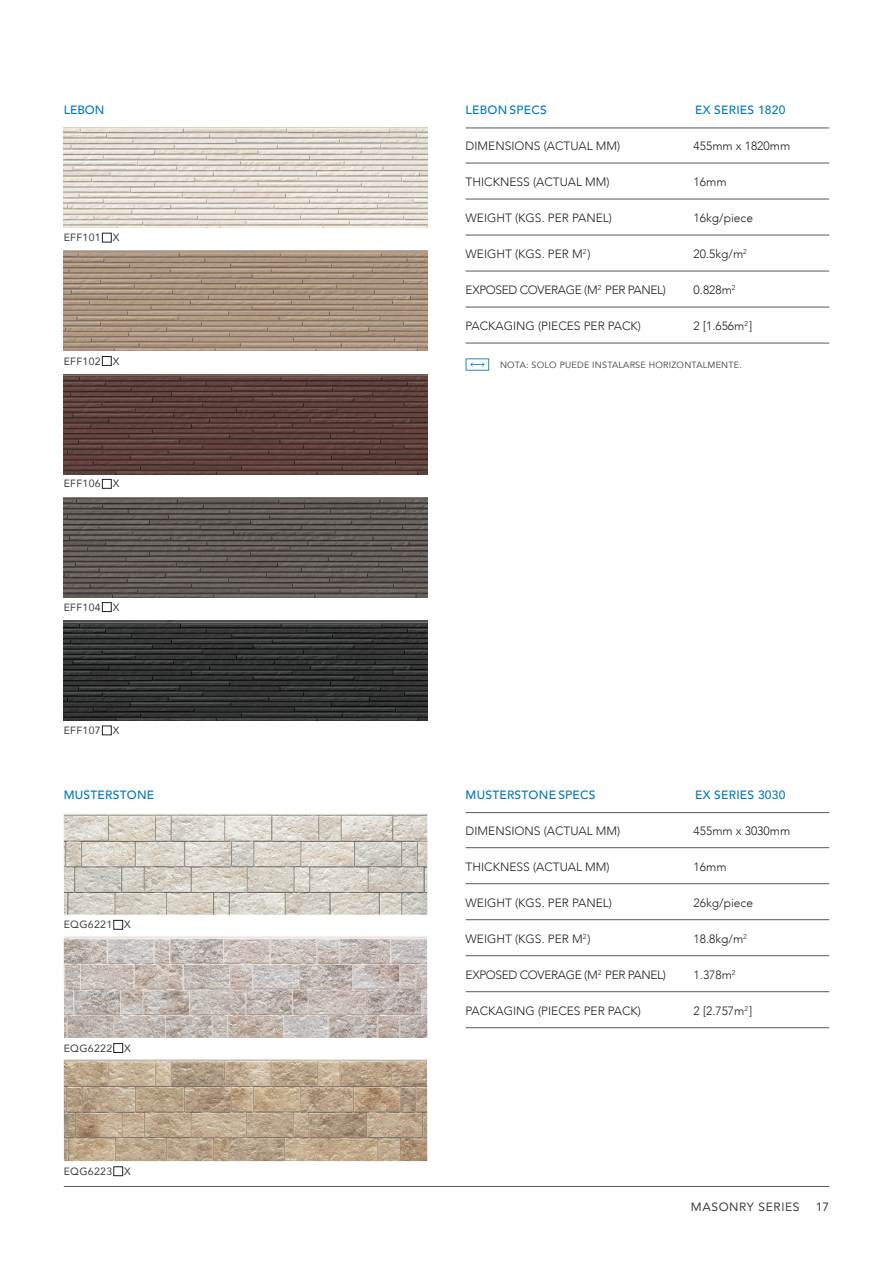
<style>
.page{position:relative;width:893px;height:1263px;background:#fff}
.page>*{position:absolute;margin:0;border:0;box-sizing:border-box;transform-origin:0 0}
.t1{font:300 12px "Avenir";color:#231f20}
.t2{font:500 12px "Avenir";letter-spacing:.02em;color:#0078bf}
.t3{font:300 12px "Avenir";letter-spacing:-.03em;color:#231f20}
.t4{font:12px "Avenir";letter-spacing:.05em;color:#3e3e3f}
.t5{font:10.5px "Avenir";letter-spacing:.03em;color:#3e3e3f}
.t6{font:9px "Avenir";letter-spacing:.025em;color:#3e3e3f}
</style>
<div class="page">
<hr style="left:64px;top:1186px;width:765px;height:1px;background:#57585a">
<div style="left:102px;top:233px;width:9px;height:9px;border:1px solid #231f20"></div>
<div style="left:114px;top:920px;width:9px;height:9px;border:1px solid #231f20"></div>
<div style="left:102px;top:356px;width:9px;height:10px;border:1px solid #231f20"></div>
<div style="left:114px;top:1043px;width:9px;height:10px;border:1px solid #231f20"></div>
<div style="left:102px;top:479px;width:9px;height:9px;border:1px solid #231f20"></div>
<div style="left:114px;top:1166px;width:9px;height:10px;border:1px solid #231f20"></div>
<div style="left:102px;top:602px;width:9px;height:10px;border:1px solid #231f20"></div>
<div style="left:102px;top:726px;width:9px;height:9px;border:1px solid #231f20"></div>
<img style="left:64px;top:251px;width:363px;height:100px">
<img style="left:64px;top:374px;width:363px;height:100px">
<img style="left:64px;top:497px;width:363px;height:100px">
<img style="left:64px;top:621px;width:363px;height:100px">
<img style="left:64px;top:128px;width:363px;height:99px">
<img style="left:64px;top:813px;width:363px;height:102px">
<img style="left:64px;top:936px;width:363px;height:102px">
<img style="left:64px;top:1059px;width:363px;height:102px">
<hr style="left:466px;top:812px;width:363px;height:1px;background:#57585a">
<hr style="left:466px;top:847px;width:363px;height:1px;background:#57585a">
<hr style="left:466px;top:883px;width:363px;height:1px;background:#57585a">
<hr style="left:466px;top:919px;width:363px;height:1px;background:#57585a">
<hr style="left:466px;top:955px;width:363px;height:1px;background:#57585a">
<hr style="left:466px;top:991px;width:363px;height:1px;background:#57585a">
<hr style="left:466px;top:1027px;width:363px;height:1px;background:#57585a">
<hr style="left:466px;top:128px;width:363px;height:1px;background:#57585a">
<hr style="left:466px;top:163px;width:363px;height:1px;background:#57585a">
<hr style="left:466px;top:199px;width:363px;height:1px;background:#57585a">
<hr style="left:466px;top:235px;width:363px;height:1px;background:#57585a">
<hr style="left:466px;top:271px;width:363px;height:1px;background:#57585a">
<hr style="left:466px;top:307px;width:363px;height:1px;background:#57585a">
<hr style="left:466px;top:343px;width:363px;height:1px;background:#57585a">
<svg style="left:466px;top:358px;width:23px;height:13px"></svg>
<p class="t2" style="left:64px;top:99px;width:42px">LEBON</p>
<p class="t5" style="left:64px;top:229px;width:57px">EFF101 X</p>
<p class="t5" style="left:64px;top:352px;width:57px">EFF102 X</p>
<p class="t5" style="left:64px;top:475px;width:57px">EFF106 X</p>
<p class="t5" style="left:64px;top:598px;width:57px">EFF104 X</p>
<p class="t5" style="left:64px;top:722px;width:57px">EFF107 X</p>
<p class="t2" style="left:466px;top:99px;width:83px">LEBON SPECS</p>
<p class="t2" style="left:695px;top:99px;width:92px">EX SERIES 1820</p>
<p class="t1" style="left:466px;top:139px;width:156px">DIMENSIONS (ACTUAL MM)</p>
<p class="t1" style="left:694px;top:139px;width:98px">455mm x 1820mm</p>
<p class="t1" style="left:466px;top:175px;width:146px">THICKNESS (ACTUAL MM)</p>
<p class="t1" style="left:694px;top:175px;width:34px">16mm</p>
<p class="t1" style="left:466px;top:211px;width:148px">WEIGHT (KGS. PER PANEL)</p>
<p class="t1" style="left:694px;top:211px;width:61px">16kg/piece</p>
<p class="t1" style="left:466px;top:247px;width:126px">WEIGHT (KGS. PER M<sup>2</sup> )</p>
<p class="t1" style="left:694px;top:247px;width:55px">20.5kg/m<sup>2</sup></p>
<p class="t3" style="left:466px;top:283px;width:202px">EXPOSED COVERAGE (M<sup>2</sup> PER PANEL)</p>
<p class="t1" style="left:694px;top:283px;width:43px">0.828m<sup>2</sup></p>
<p class="t1" style="left:466px;top:319px;width:177px">PACKAGING (PIECES PER PACK)</p>
<p class="t1" style="left:694px;top:319px;width:60px">2 [1.656m<sup>2</sup> ]</p>
<p class="t6" style="left:500px;top:360px;width:243px">NOTA: SOLO PUEDE INSTALARSE HORIZONTALMENTE.</p>
<p class="t2" style="left:64px;top:784px;width:92px">MUSTERSTONE</p>
<p class="t2" style="left:466px;top:784px;width:131px">MUSTERSTONE SPECS</p>
<p class="t2" style="left:695px;top:784px;width:92px">EX SERIES 3030</p>
<p class="t1" style="left:466px;top:823px;width:156px">DIMENSIONS (ACTUAL MM)</p>
<p class="t1" style="left:694px;top:823px;width:98px">455mm x 3030mm</p>
<p class="t1" style="left:466px;top:859px;width:146px">THICKNESS (ACTUAL MM)</p>
<p class="t1" style="left:694px;top:859px;width:34px">16mm</p>
<p class="t1" style="left:466px;top:895px;width:148px">WEIGHT (KGS. PER PANEL)</p>
<p class="t1" style="left:694px;top:895px;width:61px">26kg/piece</p>
<p class="t1" style="left:466px;top:931px;width:126px">WEIGHT (KGS. PER M<sup>2</sup> )</p>
<p class="t1" style="left:694px;top:931px;width:55px">18.8kg/m<sup>2</sup></p>
<p class="t3" style="left:466px;top:967px;width:202px">EXPOSED COVERAGE (M<sup>2</sup> PER PANEL)</p>
<p class="t1" style="left:694px;top:967px;width:43px">1.378m<sup>2</sup></p>
<p class="t1" style="left:466px;top:1003px;width:177px">PACKAGING (PIECES PER PACK)</p>
<p class="t1" style="left:694px;top:1003px;width:60px">2 [2.757m<sup>2</sup> ]</p>
<p class="t5" style="left:64px;top:916px;width:69px">EQG6221 X</p>
<p class="t5" style="left:64px;top:1039px;width:69px">EQG6222 X</p>
<p class="t5" style="left:64px;top:1163px;width:69px">EQG6223 X</p>
<p class="t4" style="left:691px;top:1197px;width:83px">MASONRY SERIES</p>
<p class="t4" style="left:816px;top:1198px;width:15px">17</p>
</div>
